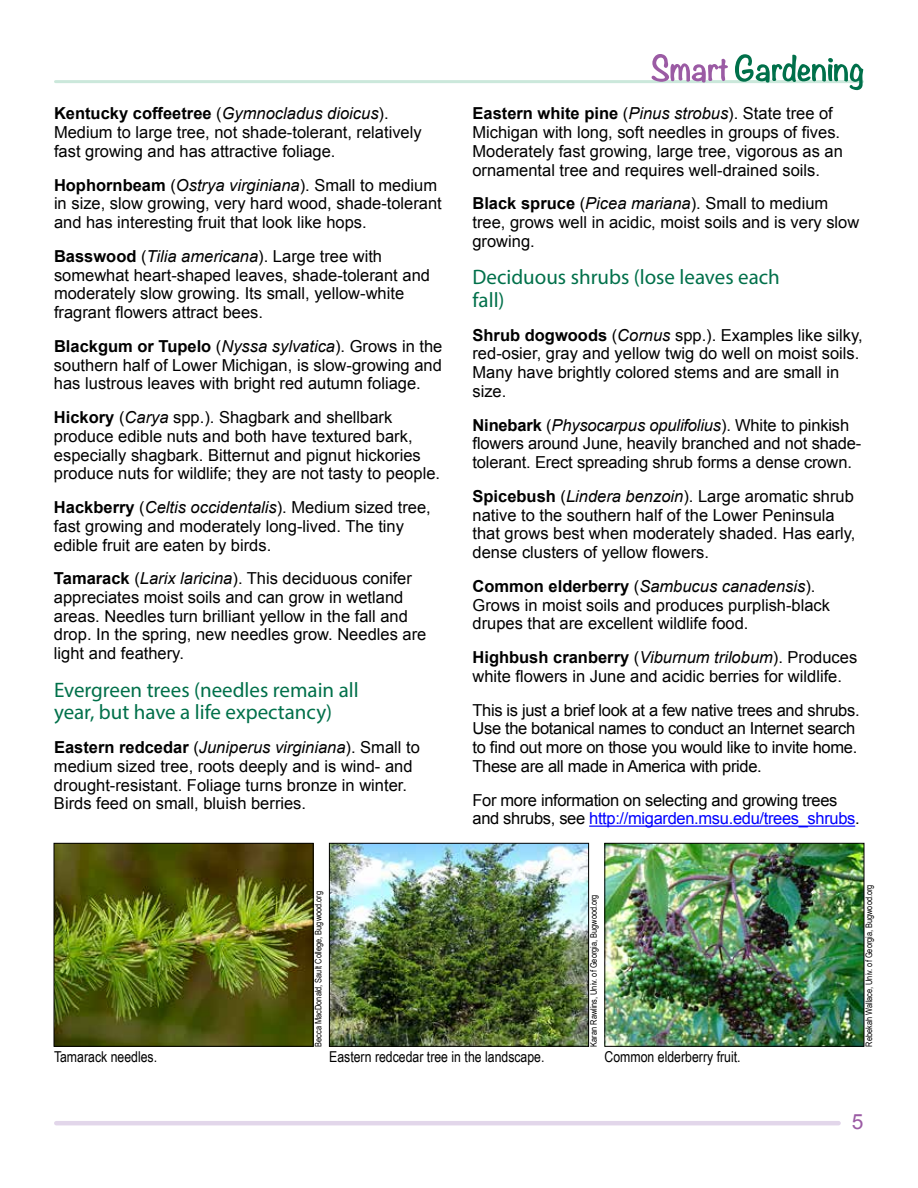
<style>
.page{position:relative;width:918px;height:1188px;background:#fff}
.page>*{position:absolute;margin:0;border:0;box-sizing:border-box;transform-origin:0 0}
.t1{font:21px/22.5px "Myriad Pro";color:#00704a}
.t2{font:21px "Arial";color:#9b5ba4}
.t3{font:16.5px/18.8px "Arial";color:#000}
.t4{font:16.5px/18.8px "Arial";letter-spacing:-.02em;color:#000}
.t5{font:15px "Arial Narrow";color:#000}
.t6{font:9px "Arial Narrow";color:#000}
.s1{font-weight:700}
.s2{font-style:italic}
.s3{color:#00f}
</style>
<div class="page">
<hr style="left:56px;top:80px;width:806px;height:3px;background:#cbe8db">
<svg style="left:652px;top:54px;width:76px;height:29px"></svg>
<svg style="left:735px;top:54px;width:128px;height:36px"></svg>
<hr style="left:589px;top:826px;width:266px;height:1px;background:#00f">
<img style="left:607px;top:845px;width:255px;height:200px">
<div style="left:605px;top:843px;width:259px;height:204px;border:1px solid #000"></div>
<img style="left:331px;top:845px;width:256px;height:200px">
<div style="left:329px;top:843px;width:260px;height:204px;border:1px solid #000"></div>
<img style="left:56px;top:845px;width:255px;height:200px">
<div style="left:54px;top:843px;width:259px;height:204px;border:1px solid #000"></div>
<hr style="left:56px;top:1121px;width:783px;height:4px;background:#e2d6ea">
<p class="t3" style="left:54px;top:104px;width:369px"><span class="s1">Kentucky coffeetree</span> (<span class="s2">Gymnocladus dioicus</span>).<br>Medium to large tree, not shade-tolerant, relatively fast growing and has attractive foliage.</p>
<p class="t3" style="left:54px;top:176px;width:389px"><span class="s1">Hophornbeam</span> (<span class="s2">Ostrya virginiana</span>). Small to medium in size, slow growing, very hard wood, shade-tolerant and has interesting fruit that look like hops.</p>
<p class="t3" style="left:54px;top:247px;width:378px"><span class="s1">Basswood</span> (<span class="s2">Tilia americana</span>). Large tree with somewhat heart-shaped leaves, shade-tolerant and moderately slow growing. Its small, yellow-white fragrant flowers attract bees.</p>
<p class="t3" style="left:54px;top:337px;width:390px;text-align:justify"><span class="s1">Blackgum or Tupelo</span> (<span class="s2">Nyssa sylvatica</span>). Grows in the southern half of Lower Michigan, is slow-growing and has lustrous leaves with bright red autumn foliage.</p>
<p class="t3" style="left:54px;top:408px;width:388px"><span class="s1">Hickory</span> (<span class="s2">Carya</span> spp.). Shagbark and shellbark produce edible nuts and both have textured bark, especially shagbark. Bitternut and pignut hickories produce nuts for wildlife; they are not tasty to people.</p>
<p class="t3" style="left:54px;top:498px;width:378px"><span class="s1">Hackberry</span> (<span class="s2">Celtis occidentalis</span>). Medium sized tree, fast growing and moderately long-lived. The tiny edible fruit are eaten by birds.</p>
<p class="t3" style="left:54px;top:569px;width:374px"><span class="s1">Tamarack</span> (<span class="s2">Larix laricina</span>). This deciduous conifer appreciates moist soils and can grow in wetland areas. Needles turn brilliant yellow in the fall and drop. In the spring, new needles grow. Needles are light and feathery.</p>
<p class="t1" style="left:54px;top:678px;width:306px">Evergreen trees (needles remain all year, but have a life expectancy)</p>
<p class="t3" style="left:54px;top:738px;width:367px"><span class="s1">Eastern redcedar</span> (<span class="s2">Juniperus virginiana</span>). Small to medium sized tree, roots deeply and is wind- and drought-resistant. Foliage turns bronze in winter.<br>Birds feed on small, bluish berries.</p>
<p class="t3" style="left:472px;top:104px;width:372px"><span class="s1">Eastern white pine</span> (<span class="s2">Pinus strobus</span>). State tree of Michigan with long, soft needles in groups of fives.<br>Moderately fast growing, large tree, vigorous as an ornamental tree and requires well-drained soils.</p>
<p class="t3" style="left:472px;top:194px;width:388px"><span class="s1">Black spruce</span> (<span class="s2">Picea mariana</span>). Small to medium tree, grows well in acidic, moist soils and is very slow growing.</p>
<p class="t1" style="left:472px;top:266px;width:309px">Deciduous shrubs (lose leaves each fall)</p>
<p class="t3" style="left:472px;top:326px;width:392px"><span class="s1">Shrub dogwoods</span> (<span class="s2">Cornus</span> spp.). Examples like silky, red-osier, gray and yellow twig do well on moist soils.<br>Many have brightly colored stems and are small in size.</p>
<p class="t3" style="left:472px;top:416px;width:390px"><span class="s1">Ninebark</span> (<span class="s2">Physocarpus opulifolius</span>). White to pinkish flowers around June, heavily branched and not shade&shy;tolerant. Erect spreading shrub forms a dense crown.</p>
<p class="t3" style="left:472px;top:487px;width:385px"><span class="s1">Spicebush</span> (<span class="s2">Lindera benzoin</span>). Large aromatic shrub native to the southern half of the Lower Peninsula that grows best when moderately shaded. Has early, dense clusters of yellow flowers.</p>
<p class="t3" style="left:472px;top:577px;width:359px"><span class="s1">Common elderberry</span> (<span class="s2">Sambucus canadensis</span>).<br>Grows in moist soils and produces purplish-black drupes that are excellent wildlife food.</p>
<p class="t3" style="left:472px;top:648px;width:386px"><span class="s1">Highbush cranberry</span> (<span class="s2">Viburnum trilobum</span>). Produces white flowers in June and acidic berries for wildlife.</p>
<p class="t4" style="left:472px;top:701px;width:389px">This is just a brief look at a few native trees and shrubs.<br>Use the botanical names to conduct an Internet search to find out more on those you would like to invite home.<br>These are all made in America with pride.</p>
<p class="t4" style="left:472px;top:791px;width:389px">For more information on selecting and growing trees and shrubs, see <span class="s3">http://migarden.msu.edu/trees_shrubs</span>.</p>
<p class="t6" style="left:312px;top:1047px;width:157px;rotate:-90deg">Becca MacDonald, Sault College, Bugwood.org</p>
<p class="t6" style="left:587px;top:1047px;width:154px;rotate:-90deg">Karan Rawlins, Univ. of Georgia, Bugwood.org</p>
<p class="t6" style="left:862px;top:1047px;width:164px;rotate:-90deg">Rebekah Wallace, Univ. of Georgia, Bugwood.org</p>
<p class="t5" style="left:54px;top:1045px;width:105px">Tamarack needles.</p>
<p class="t5" style="left:329px;top:1045px;width:217px">Eastern redcedar tree in the landscape.</p>
<p class="t5" style="left:605px;top:1045px;width:138px">Common elderberry fruit.</p>
<p class="t2" style="left:852px;top:1108px;width:13px">5</p>
</div>
